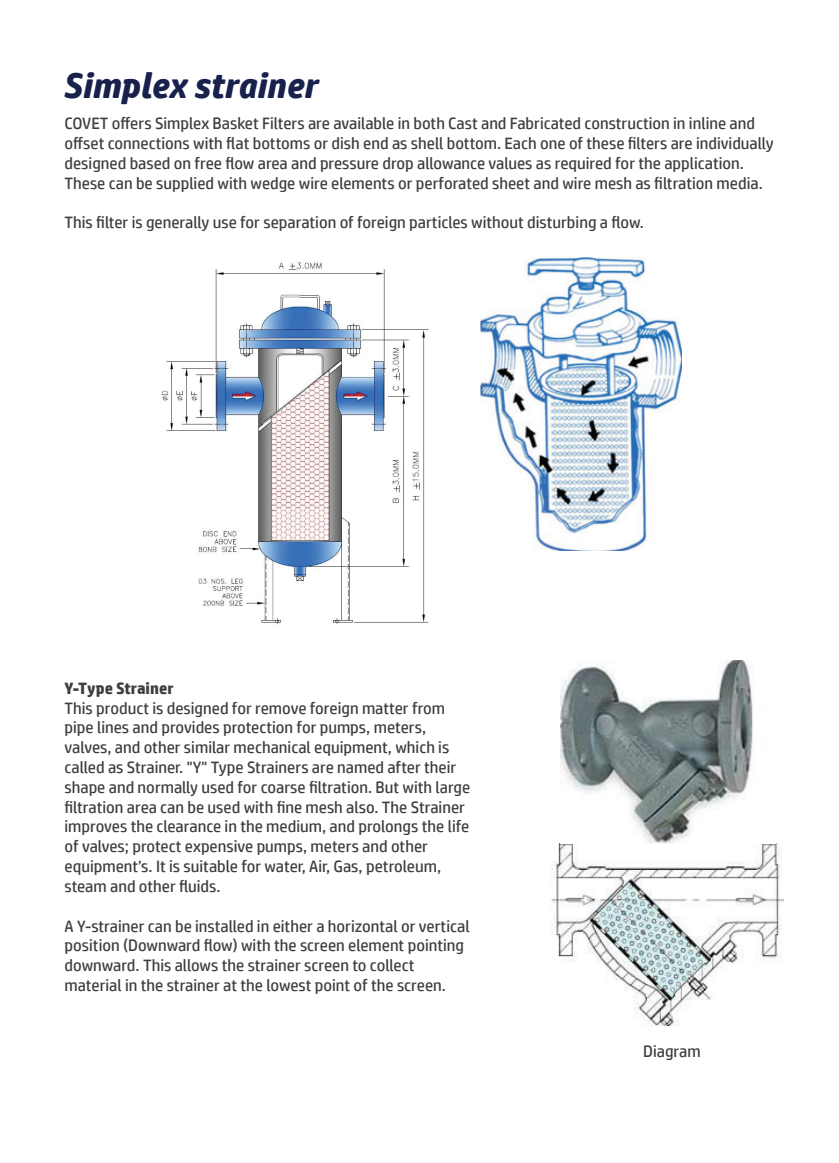
<style>
.page{position:relative;width:839px;height:1163px;background:#fff}
.page>*{position:absolute;margin:0;border:0;box-sizing:border-box;transform-origin:0 0}
.t1{font:italic 700 36px "HP Simplified";color:#17214c}
.t2{font:16.5px/19.8px "HP Simplified";color:#3e3e3f}
.t3{font:700 16.5px "HP Simplified";color:#3e3e3f}
</style>
<div class="page">
<img style="left:161px;top:262px;width:268px;height:362px">
<img style="left:480px;top:257px;width:201px;height:294px">
<img style="left:550px;top:843px;width:233px;height:181px">
<img style="left:560px;top:660px;width:193px;height:183px">
<h1 class="t1" style="left:63px;top:64px;width:256px">Simplex strainer</h1>
<p class="t2" style="left:65px;top:113px;width:710px">COVET offers Simplex Basket Filters are available in both Cast and Fabricated construction in inline and offset connections with flat bottoms or dish end as shell bottom. Each one of these filters are individually designed based on free flow area and pressure drop allowance values as required for the application.<br>These can be supplied with wedge wire elements or perforated sheet and wire mesh as filtration media.</p>
<p class="t2" style="left:65px;top:212px;width:580px">This filter is generally use for separation of foreign particles without disturbing a flow.</p>
<p class="t3" style="left:65px;top:678px;width:111px">Y-Type Strainer</p>
<p class="t2" style="left:65px;top:697px;width:407px">This product is designed for remove foreign matter from pipe lines and provides protection for pumps, meters, valves, and other similar mechanical equipment, which is called as Strainer. "Y" Type Strainers are named after their shape and normally used for coarse filtration. But with large filtration area can be used with fine mesh also. The Strainer improves the clearance in the medium, and prolongs the life of valves; protect expensive pumps, meters and other equipment’s. It is suitable for water, Air, Gas, petroleum, steam and other fluids.</p>
<p class="t2" style="left:65px;top:915px;width:406px">A Y-strainer can be installed in either a horizontal or vertical position (Downward flow) with the screen element pointing downward. This allows the strainer screen to collect material in the strainer at the lowest point of the screen.</p>
<p class="t2" style="left:643px;top:1040px;width:59px">Diagram</p>
</div>
